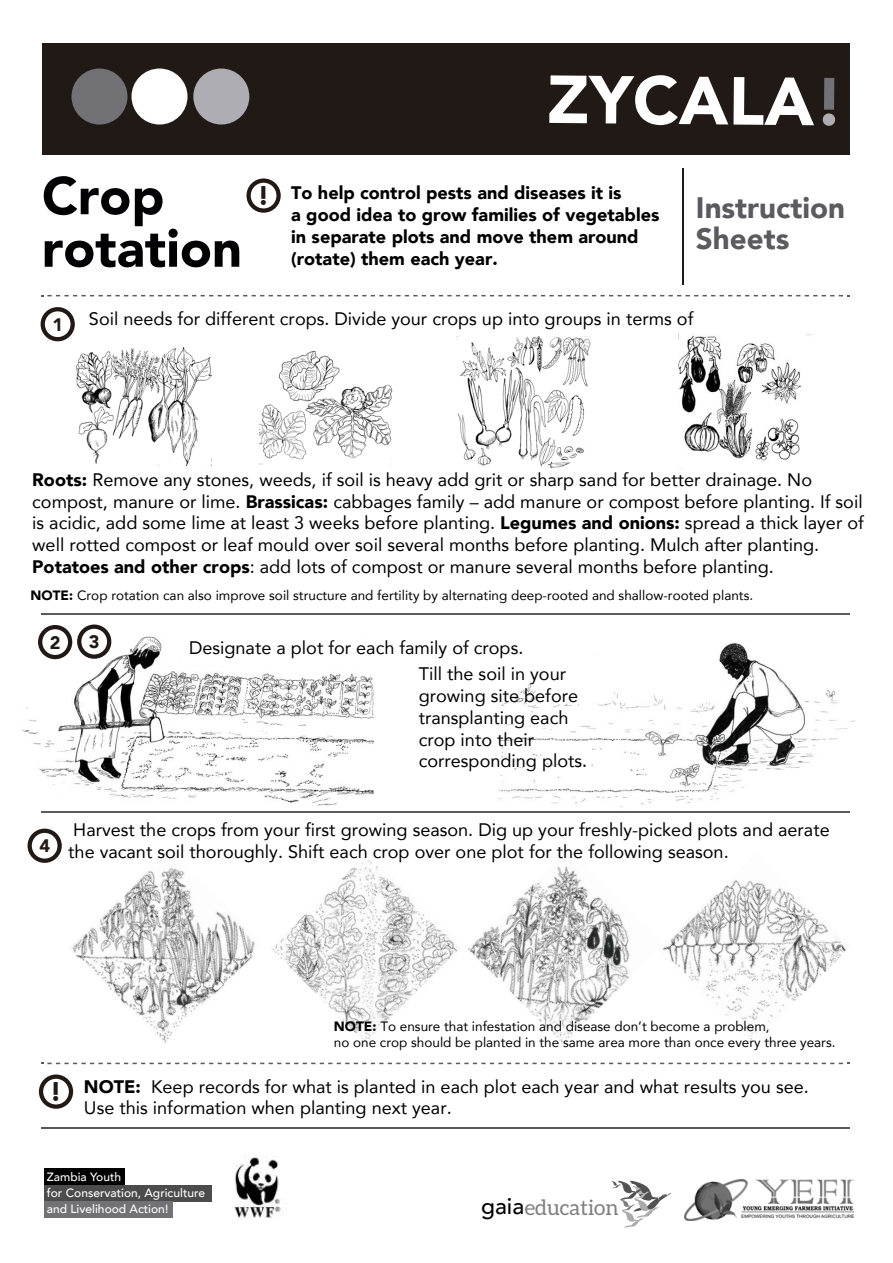
<style>
.page{position:relative;width:893px;height:1263px;background:#fff}
.page>*{position:absolute;margin:0;border:0;box-sizing:border-box;transform-origin:0 0}
.t1{font:900 52.5px/52.5px "Avenir";color:#010002}
.t2{font:900 29.55px/31.2px "Avenir";color:#5b5b5f}
.t3{font:900 27px "Avenir";color:#211915}
.t4{font:21.15px "Aleo";color:#7e7e7e}
.t5{font:18.15px/21.8px "Avenir";color:#000}
.t6{font:900 18.15px/21.8px "Avenir";color:#000}
.t7{font:900 18.15px "Avenir";color:#211915}
.t8{font:13.5px/16.2px "Avenir";color:#000}
.t9{font:500 12px/15.9px "Avenir";color:#fff}
.s1{font-weight:900}
.s2{font-family:"Avenir";font-weight:500;font-size:22.8px;color:#000}
</style>
<div class="page">
<img style="left:260px;top:351px;width:133px;height:115px">
<img style="left:456px;top:336px;width:135px;height:133px">
<img style="left:76px;top:346px;width:135px;height:119px">
<img style="left:679px;top:334px;width:132px;height:127px">
<img style="left:22px;top:636px;width:354px;height:177px">
<img style="left:72px;top:867px;width:183px;height:176px">
<img style="left:271px;top:860px;width:188px;height:182px">
<img style="left:468px;top:866px;width:162px;height:177px">
<img style="left:662px;top:880px;width:186px;height:160px">
<img style="left:497px;top:613px;width:358px;height:200px">
<div style="left:43px;top:43px;width:807px;height:111px;background:#211915"></div>
<div style="left:132px;top:69px;width:56px;height:56px;background:#fff;border-radius:50%"></div>
<div style="left:72px;top:69px;width:56px;height:56px;background:#727176;border-radius:50%"></div>
<div style="left:193px;top:69px;width:56px;height:56px;background:#aeadb3;border-radius:50%"></div>
<svg style="left:549px;top:75px;width:265px;height:50px"></svg>
<div style="left:824px;top:78px;width:10px;height:32px;background:#727176"></div>
<svg style="left:823px;top:113px;width:12px;height:13px"></svg>
<div style="left:44px;top:1169px;width:81px;height:16px;background:#010001"></div>
<div style="left:44px;top:1185px;width:167px;height:16px;background:#4d4c4d"></div>
<div style="left:44px;top:1201px;width:129px;height:16px;background:#727176"></div>
<img style="left:234px;top:1155px;width:47px;height:64px">
<img style="left:684px;top:1179px;width:169px;height:41px">
<svg style="left:611px;top:1180px;width:60px;height:48px"></svg>
<hr style="left:682px;top:168px;width:1px;height:117px;background:#211915">
<hr style="left:41px;top:811px;width:808px;height:1px;background:#5b5b5f">
<hr style="left:41px;top:613px;width:808px;height:2px;background:#5b5b5f">
<svg style="left:41px;top:1063px;width:808px;height:1px"></svg>
<svg style="left:41px;top:295px;width:808px;height:1px"></svg>
<hr style="left:41px;top:1127px;width:808px;height:2px;background:#5b5b5f">
<svg style="left:41px;top:307px;width:34px;height:34px"></svg>
<svg style="left:38px;top:624px;width:73px;height:35px"></svg>
<svg style="left:28px;top:829px;width:34px;height:34px"></svg>
<svg style="left:39px;top:1074px;width:34px;height:35px"></svg>
<svg style="left:246px;top:178px;width:35px;height:35px"></svg>
<h1 class="t1" style="left:42px;top:168px;width:202px">Crop rotation</h1>
<p class="t6" style="left:291px;top:182px;width:370px">To help control pests and diseases it is<br>a good idea to grow families of vegetables in separate plots and move them around (rotate) them each year.</p>
<h3 class="t3" style="left:257px;top:172px;width:13px">!</h3>
<h2 class="t2" style="left:696px;top:191px;width:151px">Instruction<br>Sheets</h2>
<p class="t7" style="left:52px;top:309px;width:12px">1</p>
<p class="t5" style="left:89px;top:308px;width:606px">Soil needs for different crops. Divide your crops up into groups in terms of</p>
<p class="t5" style="left:32px;top:468px;width:833px"><span class="s1">Roots:</span> Remove any stones, weeds, if soil is heavy add grit or sharp sand for better drainage. No compost, manure or lime. <span class="s1">Brassicas:</span> cabbages family – add manure or compost before planting. If soil is acidic, add some lime at least 3 weeks before planting. <span class="s1">Legumes and onions:</span> spread a thick layer of well rotted compost or leaf mould over soil several months before planting. Mulch after planting.<br><span class="s1">Potatoes and other crops</span>: add lots of compost or manure several months before planting.</p>
<p class="t8" style="left:31px;top:587px;width:724px"><span class="s1">NOTE:</span> Crop rotation can also improve soil structure and fertility by alternating deep-rooted and shallow-rooted plants.</p>
<p class="t7" style="left:50px;top:627px;width:12px">2</p>
<p class="t7" style="left:89px;top:626px;width:12px">3</p>
<p class="t5" style="left:189px;top:637px;width:336px">Designate a plot for each family of crops.</p>
<p class="t5" style="left:419px;top:663px;width:170px">Till the soil in your growing site before transplanting each crop into their corresponding plots.</p>
<p class="t7" style="left:39px;top:830px;width:12px">4</p>
<p class="t5" style="left:68px;top:818px;width:763px">Harvest the crops from your first growing season. Dig up your freshly-picked plots and aerate the vacant soil thoroughly. Shift each crop over one plot for the following season.</p>
<h3 class="t3" style="left:50px;top:1068px;width:13px">!</h3>
<p class="t8" style="left:334px;top:1017px;width:503px"><span class="s1">NOTE:</span> To ensure that infestation and disease don’t become a problem,<br>no one crop should be planted in the same area more than once every three years.</p>
<p class="t5" style="left:84px;top:1075px;width:726px"><span class="s1">NOTE:</span> Keep records for what is planted in each plot each year and what results you see.<br>Use this information when planting next year.</p>
<p class="t9" style="left:47px;top:1169px;width:160px">Zambia Youth<br>for Conservation, Agriculture and Livelihood Action!</p>
<p class="t4" style="left:481px;top:1195px;width:139px"><span class="s2">gaia</span>education</p>
</div>
